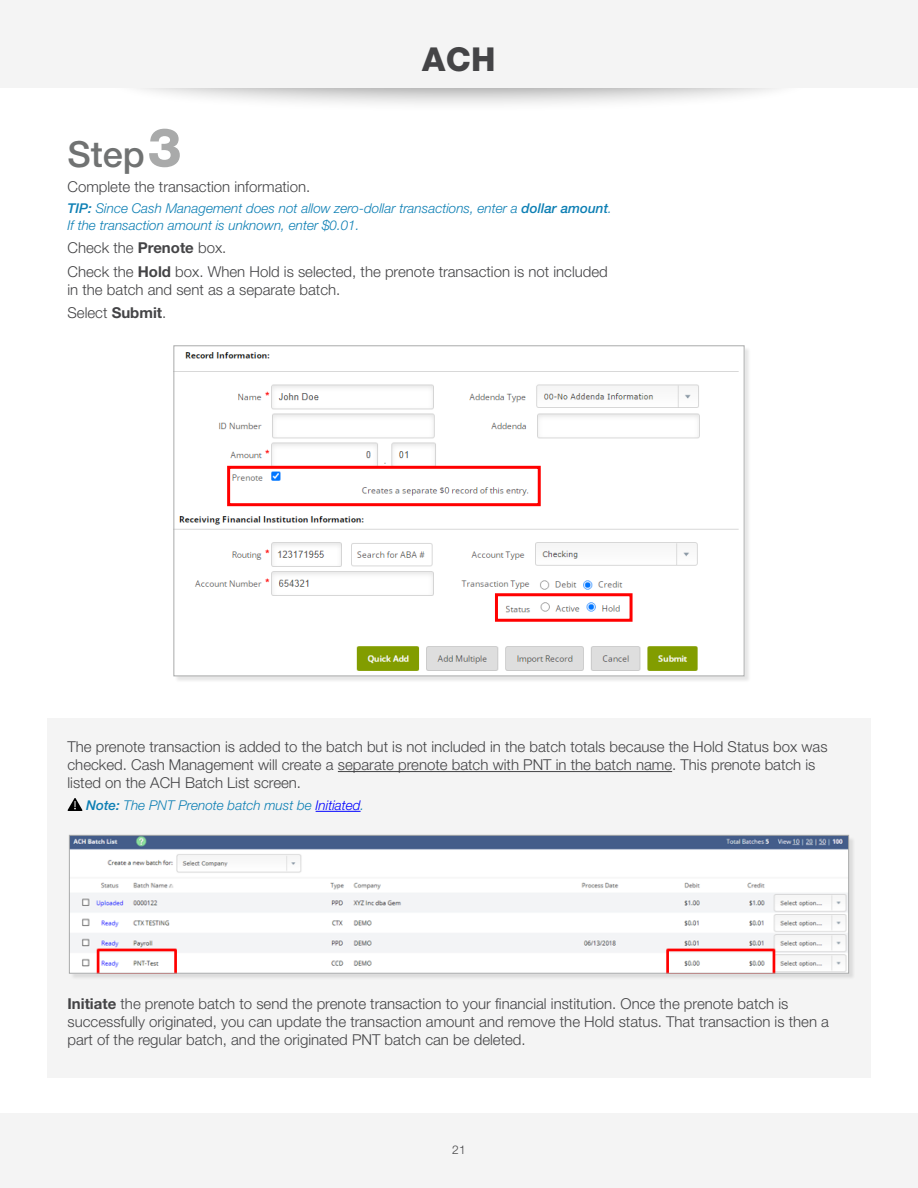
<style>
.page{position:relative;width:918px;height:1188px;background:#fff}
.page>*{position:absolute;margin:0;border:0;box-sizing:border-box;transform-origin:0 0}
.t1{font:500 36px "Helvetica Neue LT Std";color:#707272}
.t2{font:800 33px "Helvetica Neue LT Std";color:#444446}
.t3{font:300 15px/18px "Helvetica Neue LT Std";color:#444446}
.t4{font:italic 300 13.5px/16.5px "Helvetica Neue LT Std";color:#0d7fb4}
.t5{font:300 12px "Helvetica Neue LT Std";color:#444446}
.s1{font-weight:800;font-size:54px;color:#a9aaaa}
.s2{font-weight:500}
.s3{font-weight:700}
.s4{color:#00f}
</style>
<div class="page">
<div style="left:0;top:1113px;width:918px;height:75px;background:#f4f4f4"></div>
<div style="left:98px;top:6px;width:722px;height:107px;background:#000;opacity:.4"></div>
<div style="left:0;top:0;width:918px;height:88px;background:#f4f4f4"></div>
<div style="left:175px;top:346px;width:576px;height:337px;background:#000;opacity:.1"></div>
<img style="left:176px;top:348px;width:566px;height:326px">
<div style="left:47px;top:719px;width:824px;height:359px;background:#f4f4f4"></div>
<div style="left:70px;top:836px;width:785px;height:144px;background:#000;opacity:.1"></div>
<img style="left:71px;top:837px;width:776px;height:134px">
<div style="left:69px;top:835px;width:780px;height:138px;border:1px solid #a9aaaa"></div>
<hr style="left:338px;top:771px;width:334px;height:1px;background:#444446">
<hr style="left:316px;top:811px;width:45px;height:1px;background:#00f">
<svg style="left:68px;top:798px;width:15px;height:13px"></svg>
<div style="left:495px;top:593px;width:138px;height:29px;border:3px solid #f00"></div>
<div style="left:227px;top:466px;width:314px;height:40px;border:3px solid #f00"></div>
<h2 class="t2" style="left:422px;top:39px;width:75px">ACH</h2>
<h1 class="t1" style="left:68px;top:133px;width:116px">Step <span class="s1">3</span></h1>
<p class="t3" style="left:68px;top:177px;width:241px">Complete the transaction information.</p>
<p class="t4" style="left:68px;top:200px;width:546px"><span class="s2">TIP:</span> Since Cash Management does not allow zero-dollar transactions, enter a <span class="s2">dollar amount</span>.<br>If the transaction amount is unknown, enter $0.01.</p>
<p class="t3" style="left:68px;top:236px;width:542px;line-height:23.4px">Check the <span class="s3">Prenote</span> box.<br>Check the <span class="s3">Hold</span> box. When Hold is selected, the prenote transaction is not included</p>
<p class="t3" style="left:68px;top:277px;width:271px;line-height:23.4px">in the batch and sent as a separate batch.<br>Select <span class="s3">Submit</span>.</p>
<p class="t3" style="left:68px;top:737px;width:762px">The prenote transaction is added to the batch but is not included in the batch totals because the Hold Status box was checked. Cash Management will create a separate prenote batch with PNT in the batch name. This prenote batch is listed on the ACH Batch List screen.</p>
<p class="t4" style="left:86px;top:797px;width:280px"><span class="s2">Note:</span> The PNT Prenote batch must be <span class="s4">Initiated</span>.</p>
<p class="t3" style="left:68px;top:995px;width:763px"><span class="s3">Initiate</span> the prenote batch to send the prenote transaction to your financial institution. Once the prenote batch is successfully originated, you can update the transaction amount and remove the Hold status. That transaction is then a part of the regular batch, and the originated PNT batch can be deleted.</p>
<p class="t5" style="left:452px;top:1142px;width:15px">21</p>
</div>
